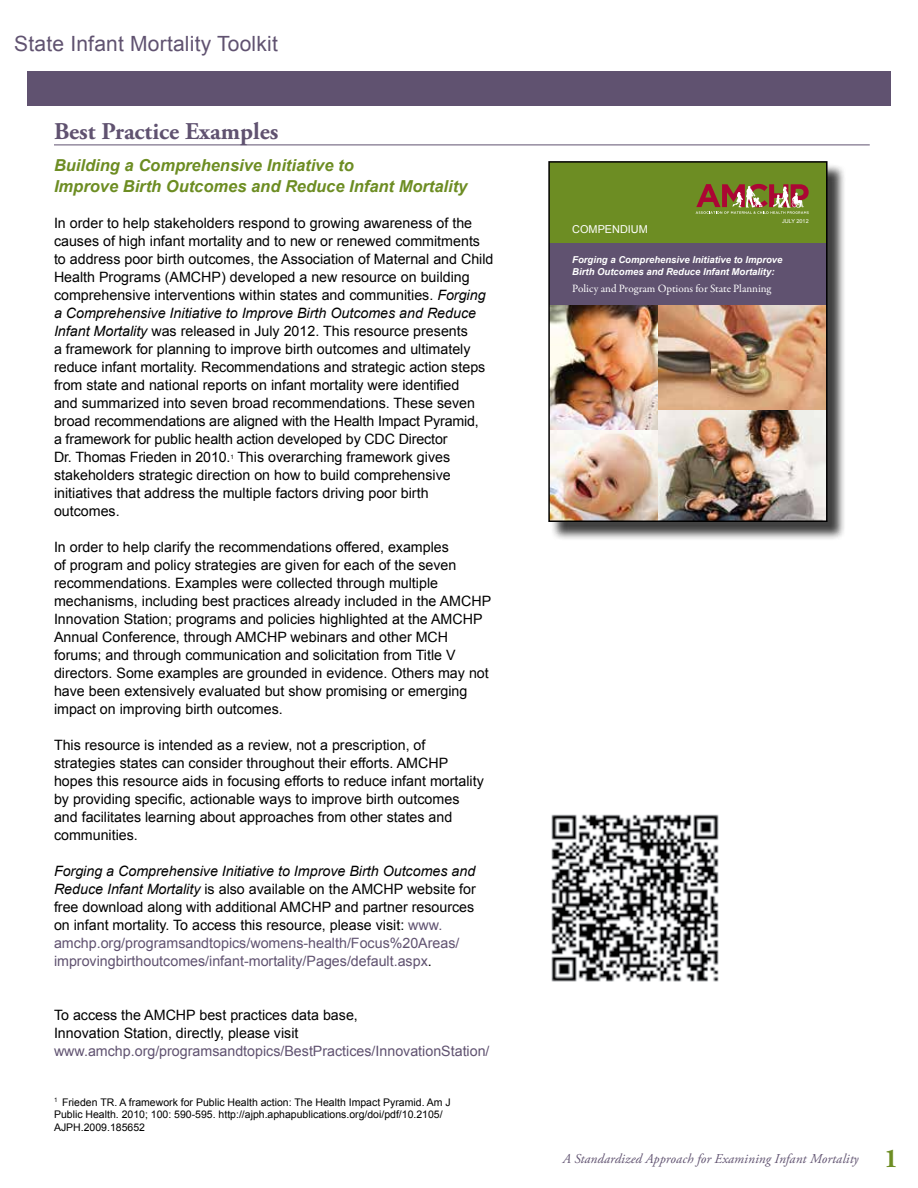
<style>
.page{position:relative;width:918px;height:1188px;background:#fff}
.page>*{position:absolute;margin:0;border:0;box-sizing:border-box;transform-origin:0 0}
.t1{font:700 27px "Adobe Garamond Pro";color:#6d8d23}
.t2{font:700 24px "Adobe Garamond Pro";color:#605270}
.t3{font:21px "Arial";letter-spacing:.01em;color:#605270}
.t4{font:italic 700 16.5px/21px "Arial";color:#6d8d23}
.t5{font:14.25px/18px "Arial";color:#000}
.t6{font:14.25px "Arial";color:#605270}
.t7{font:italic 13.5px "Adobe Garamond Pro";letter-spacing:.01em;color:#605270}
.t8{font:11.25px "Garamond Premr Pro";letter-spacing:-.005em;color:#fff}
.t9{font:10.95px "Arial";color:#fff}
.t10{font:10.5px/12.6px "Arial";color:#000}
.t11{font:italic 700 9.6px/12.3px "Arial";color:#fff}
.t12{font:6.15px "Arial";color:#000}
.t13{font:5.4px "Arial";color:#fff}
.s1{font-style:italic}
.s2{color:#605270}
</style>
<div class="page">
<div style="left:27px;top:71px;width:864px;height:34px;background:#605270"></div>
<hr style="left:54px;top:145px;width:816px;height:1px;background:#605270">
<div style="left:551px;top:163px;width:295px;height:378px;background:#000;opacity:.75"></div>
<img style="left:551px;top:429px;width:108px;height:90px">
<img style="left:551px;top:304px;width:108px;height:125px">
<div style="left:549px;top:162px;width:278px;height:138px;background:#6d8d23"></div>
<svg style="left:696px;top:184px;width:113px;height:30px"></svg>
<img style="left:659px;top:304px;width:166px;height:106px">
<img style="left:659px;top:410px;width:166px;height:109px">
<div style="left:549px;top:243px;width:278px;height:61px;background:#605270"></div>
<div style="left:548px;top:161px;width:280px;height:361px;border:2px solid #000"></div>
<img style="left:551px;top:814px;width:168px;height:168px">
<h3 class="t3" style="left:14px;top:30px;width:265px">State Infant Mortality Toolkit</h3>
<h2 class="t2" style="left:54px;top:117px;width:226px">Best Practice Examples</h2>
<p class="t4" style="left:54px;top:155px;width:415px">Building a Comprehensive Initiative to<br>Improve Birth Outcomes and Reduce Infant Mortality</p>
<p class="t5" style="left:54px;top:214px;width:441px">In order to help stakeholders respond to growing awareness of the causes of high infant mortality and to new or renewed commitments to address poor birth outcomes, the Association of Maternal and Child Health Programs (AMCHP) developed a new resource on building comprehensive interventions within states and communities. <span class="s1">Forging a Comprehensive Initiative to Improve Birth Outcomes and Reduce Infant Mortality</span> was released in July 2012. This resource presents<br>a framework for planning to improve birth outcomes and ultimately reduce infant mortality. Recommendations and strategic action steps from state and national reports on infant mortality were identified<br>and summarized into seven broad recommendations. These seven broad recommendations are aligned with the Health Impact Pyramid,<br>a framework for public health action developed by CDC Director<br>Dr. Thomas Frieden in 2010.</p>
<p class="t5" style="left:54px;top:448px;width:398px;text-indent:183px">This overarching framework gives stakeholders strategic direction on how to build comprehensive initiatives that address the multiple factors driving poor birth outcomes.</p>
<p class="t5" style="left:54px;top:538px;width:439px">In order to help clarify the recommendations offered, examples<br>of program and policy strategies are given for each of the seven recommendations. Examples were collected through multiple mechanisms, including best practices already included in the AMCHP Innovation Station; programs and policies highlighted at the AMCHP Annual Conference, through AMCHP webinars and other MCH forums; and through communication and solicitation from Title V directors. Some examples are grounded in evidence. Others may not have been extensively evaluated but show promising or emerging impact on improving birth outcomes.</p>
<p class="t5" style="left:54px;top:736px;width:431px">This resource is intended as a review, not a prescription, of strategies states can consider throughout their efforts. AMCHP hopes this resource aids in focusing efforts to reduce infant mortality by providing specific, actionable ways to improve birth outcomes and facilitates learning about approaches from other states and communities.</p>
<p class="t5" style="left:54px;top:862px;width:423px"><span class="s1">Forging a Comprehensive Initiative to Improve Birth Outcomes and Reduce Infant Mortality</span> is also available on the AMCHP website for free download along with additional AMCHP and partner resources on infant mortality. To access this resource, please visit: <span class="s2">www. amchp.org/programsandtopics/womens-health/Focus%20Areas/ improvingbirthoutcomes/infant-mortality/Pages/default.aspx</span>.</p>
<p class="t12" style="left:230px;top:452px;width:5px">1</p>
<p class="t5" style="left:54px;top:1006px;width:305px">To access the AMCHP best practices data base,<br>Innovation Station, directly, please visit</p>
<p class="t6" style="left:54px;top:1042px;width:437px">www.amchp.org/programsandtopics/BestPractices/InnovationStation/</p>
<p class="t10" style="left:54px;top:1096px;width:398px"><sup>1</sup> Frieden TR. A framework for Public Health action: The Health Impact Pyramid. Am J<br>Public Health. 2010; 100: 590-595. http://ajph.aphapublications.org/doi/pdf/10.2105/<br>AJPH.2009.185652</p>
<p class="t13" style="left:782px;top:218px;width:28px">JULY 2012</p>
<p class="t9" style="left:572px;top:222px;width:77px">COMPENDIUM</p>
<p class="t11" style="left:572px;top:254px;width:212px">Forging a Comprehensive Initiative to Improve<br>Birth Outcomes and Reduce Infant Mortality:</p>
<p class="t8" style="left:572px;top:282px;width:200px">Policy and Program Options for State Planning</p>
<p class="t7" style="left:563px;top:1150px;width:297px">A Standardized Approach for Examining Infant Mortality</p>
<h1 class="t1" style="left:884px;top:1142px;width:16px">1</h1>
</div>
